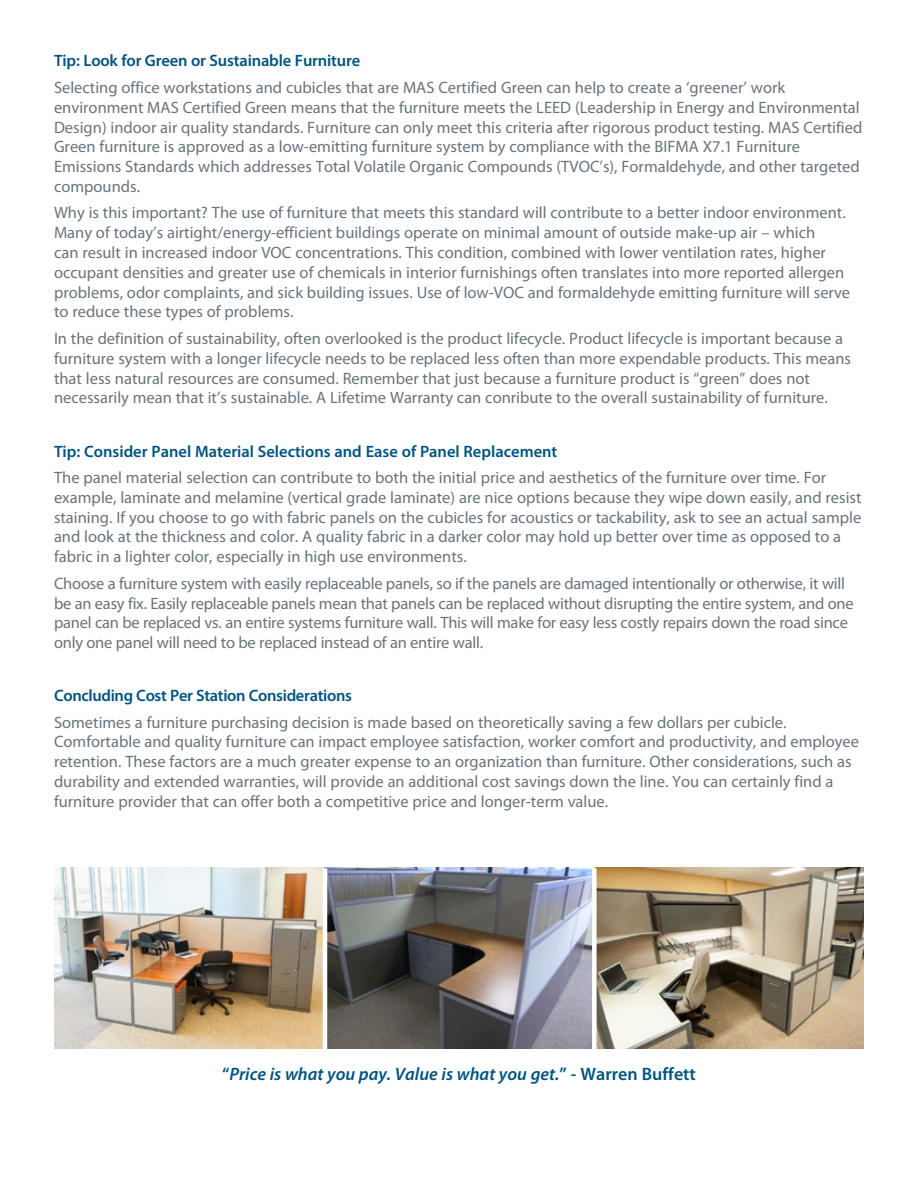
<style>
.page{position:relative;width:918px;height:1188px;background:#fff}
.page>*{position:absolute;margin:0;border:0;box-sizing:border-box;transform-origin:0 0}
.t1{font:italic 600 18px "Myriad Pro";color:#005480}
.t2{font:16.5px/19.8px "Myriad Pro";color:#6a737b}
.t3{font:600 16.5px "Myriad Pro";letter-spacing:-.01em;color:#005480}
.s1{font-style:normal}
</style>
<div class="page">
<img style="left:54px;top:868px;width:810px;height:181px">
<hr style="left:323px;top:868px;width:4px;height:188px;background:#fff">
<div style="left:592px;top:868px;width:5px;height:188px;background:#fff"></div>
<p class="t3" style="left:54px;top:50px;width:308px">Tip: Look for Green or Sustainable Furniture</p>
<p class="t2" style="left:54px;top:77px;width:810px">Selecting office workstations and cubicles that are MAS Certified Green can help to create a ‘greener’ work environment MAS Certified Green means that the furniture meets the LEED (Leadership in Energy and Environmental Design) indoor air quality standards. Furniture can only meet this criteria after rigorous product testing. MAS Certified Green furniture is approved as a low-emitting furniture system by compliance with the BIFMA X7.1 Furniture Emissions Standards which addresses Total Volatile Organic Compounds (TVOC’s), Formaldehyde, and other targeted compounds.</p>
<p class="t2" style="left:54px;top:203px;width:798px">Why is this important? The use of furniture that meets this standard will contribute to a better indoor environment.<br>Many of today’s airtight/energy-efficient buildings operate on minimal amount of outside make-up air – which<br>can result in increased indoor VOC concentrations. This condition, combined with lower ventilation rates, higher occupant densities and greater use of chemicals in interior furnishings often translates into more reported allergen problems, odor complaints, and sick building issues. Use of low-VOC and formaldehyde emitting furniture will serve to reduce these types of problems.</p>
<p class="t2" style="left:54px;top:328px;width:799px">In the definition of sustainability, often overlooked is the product lifecycle. Product lifecycle is important because a furniture system with a longer lifecycle needs to be replaced less often than more expendable products. This means that less natural resources are consumed. Remember that just because a furniture product is “green” does not necessarily mean that it’s sustainable. A Lifetime Warranty can conribute to the overall sustainability of furniture.</p>
<p class="t3" style="left:54px;top:440px;width:505px">Tip: Consider Panel Material Selections and Ease of Panel Replacement</p>
<p class="t2" style="left:54px;top:467px;width:809px">The panel material selection can contribute to both the initial price and aesthetics of the furniture over time. For example, laminate and melamine (vertical grade laminate) are nice options because they wipe down easily, and resist staining. If you choose to go with fabric panels on the cubicles for acoustics or tackability, ask to see an actual sample and look at the thickness and color. A quality fabric in a darker color may hold up better over time as opposed to a fabric in a lighter color, especially in high use environments.</p>
<p class="t2" style="left:54px;top:573px;width:801px">Choose a furniture system with easily replaceable panels, so if the panels are damaged intentionally or otherwise, it will be an easy fix. Easily replaceable panels mean that panels can be replaced without disrupting the entire system, and one panel can be replaced vs. an entire systems furniture wall. This will make for easy less costly repairs down the road since only one panel will need to be replaced instead of an entire wall.</p>
<p class="t3" style="left:54px;top:685px;width:300px">Concluding Cost Per Station Considerations</p>
<p class="t2" style="left:54px;top:712px;width:807px">Sometimes a furniture purchasing decision is made based on theoretically saving a few dollars per cubicle.<br>Comfortable and quality furniture can impact employee satisfaction, worker comfort and productivity, and employee retention. These factors are a much greater expense to an organization than furniture. Other considerations, such as durability and extended warranties, will provide an additional cost savings down the line. You can certainly find a furniture provider that can offer both a competitive price and longer-term value.</p>
<p class="t1" style="left:222px;top:1063px;width:475px"><span class="s1">“</span>Price is what you pay. Value is what you get.<span class="s1">” - Warren Buffett</span></p>
</div>
